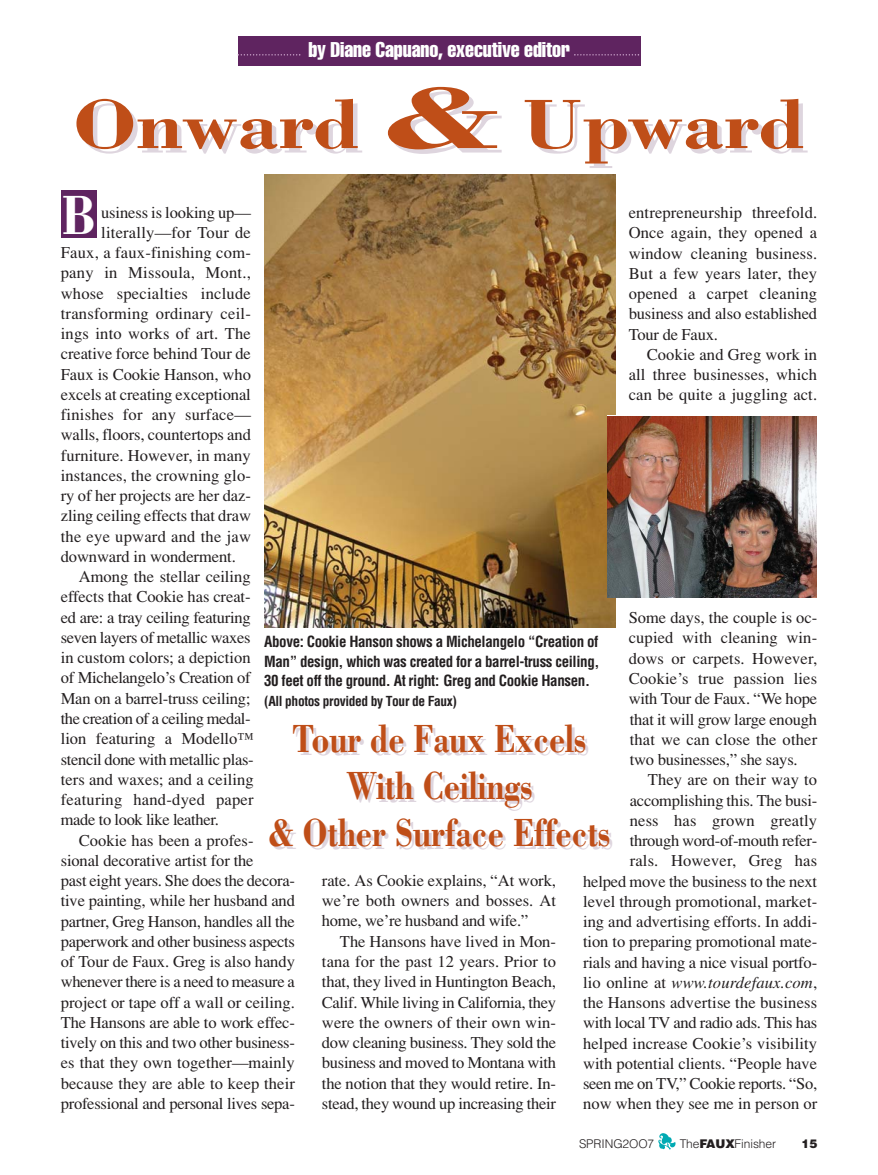
<style>
.page{position:relative;width:878px;height:1175px;background:#fff}
.page>*{position:absolute;margin:0;border:0;box-sizing:border-box;transform-origin:0 0}
.t1{font:700 72px "Bodoni";letter-spacing:-.005em;color:#bf4e18;scale:1.15 1}
.t2{font:700 57px "Bodoni";color:#fff;scale:.86 1}
.t3{font:700 40.5px/46.5px "Bodoni";letter-spacing:-.005em;color:#bf4e18;text-align:center;scale:.8 1}
.t4{font:extra-condensed 21px "Helvetica";letter-spacing:-.005em;color:#fff}
.t5{font:16.5px/20.2px "Times";letter-spacing:-.005em;color:#231f20;text-align:justify}
.t6{font:16.5px "Times";letter-spacing:.015em;color:#231f20}
.t7{font:16.5px "Times";letter-spacing:-.025em;color:#231f20}
.t8{font:700 condensed 15px/19.5px "Helvetica";letter-spacing:-.025em;color:#231f20;text-align:justify}
.t9{font:700 condensed 13.5px "Helvetica";letter-spacing:-.025em;color:#231f20}
.t10{font:300 12px "Helvetica";letter-spacing:-.005em;color:#231f20}
.t11{font:900 12px "Helvetica";color:#231f20}
.s1{font-size:91.5px}
.s2{font-style:italic}
.s3{font-weight:900}
</style>
<div class="page">
<svg style="left:658px;top:1133px;width:17px;height:16px"></svg>
<div style="left:238px;top:36px;width:402px;height:29px;background:#5f2460"></div>
<svg style="left:237px;top:54px;width:63px;height:2px"></svg>
<svg style="left:574px;top:54px;width:65px;height:2px"></svg>
<img style="left:264px;top:174px;width:351px;height:453px">
<div style="left:61px;top:190px;width:36px;height:48px;background:#5f2460"></div>
<img style="left:607px;top:416px;width:209px;height:182px">
<p class="t4" style="left:308px;top:42px;width:263px">by Diane Capuano, executive editor</p>
<h1 class="t1" style="left:73px;top:99px;width:638px">Onward <span class="s1">&amp;</span> Upward</h1>
<h2 class="t2" style="left:61px;top:195px;width:43px">B</h2>
<p class="t5" style="left:101px;top:203px;width:151px">usiness is looking up—</p>
<p class="t6" style="left:101px;top:226px;width:151px">literally—for Tour de</p>
<p class="t6" style="left:61px;top:246px;width:192px">Faux, a faux-finishing com-</p>
<p class="t6" style="left:61px;top:267px;width:192px">pany in Missoula, Mont.,</p>
<p class="t6" style="left:61px;top:287px;width:192px">whose specialties include</p>
<p class="t6" style="left:61px;top:307px;width:192px">transforming ordinary ceil-</p>
<p class="t6" style="left:61px;top:327px;width:192px">ings into works of art. The</p>
<p class="t5" style="left:61px;top:345px;width:192px">creative force behind Tour de</p>
<p class="t5" style="left:61px;top:365px;width:192px">Faux is Cookie Hanson, who</p>
<p class="t5" style="left:61px;top:386px;width:192px">excels at creating exceptional</p>
<p class="t6" style="left:61px;top:408px;width:192px">finishes for any surface—</p>
<p class="t5" style="left:61px;top:426px;width:192px">walls, floors, countertops and</p>
<p class="t5" style="left:61px;top:446px;width:192px">furniture. However, in many</p>
<p class="t5" style="left:61px;top:467px;width:192px">instances, the crowning glo-</p>
<p class="t5" style="left:61px;top:487px;width:192px">ry of her projects are her daz-</p>
<p class="t5" style="left:61px;top:507px;width:192px">zling ceiling effects that draw</p>
<p class="t6" style="left:61px;top:530px;width:192px">the eye upward and the jaw</p>
<p class="t5" style="left:61px;top:548px;width:176px">downward in wonderment.</p>
<p class="t5" style="left:79px;top:568px;width:173px">Among the stellar ceiling</p>
<p class="t5" style="left:61px;top:588px;width:191px">effects that Cookie has creat-</p>
<p class="t5" style="left:61px;top:608px;width:191px">ed are: a tray ceiling featuring</p>
<p class="t5" style="left:61px;top:629px;width:191px">seven layers of metallic waxes</p>
<p class="t5" style="left:61px;top:649px;width:191px">in custom colors; a depiction</p>
<p class="t5" style="left:61px;top:669px;width:191px">of Michelangelo’s Creation of</p>
<p class="t5" style="left:61px;top:689px;width:191px">Man on a barrel-truss ceiling;</p>
<p class="t7" style="left:61px;top:712px;width:191px">the creation of a ceiling medal-</p>
<p class="t5" style="left:61px;top:730px;width:194px">lion featuring a Modello™</p>
<p class="t5" style="left:61px;top:750px;width:194px">stencil done with metallic plas-</p>
<p class="t5" style="left:61px;top:770px;width:194px">ters and waxes; and a ceiling</p>
<p class="t6" style="left:61px;top:793px;width:194px">featuring hand-dyed paper</p>
<p class="t5" style="left:61px;top:811px;width:159px">made to look like leather.</p>
<p class="t5" style="left:79px;top:831px;width:176px">Cookie has been a profes-</p>
<p class="t5" style="left:61px;top:851px;width:194px">sional decorative artist for the</p>
<p class="t5" style="left:61px;top:872px;width:236px">past eight years. She does the decora-</p>
<p class="t5" style="left:61px;top:892px;width:236px">tive painting, while her husband and</p>
<p class="t5" style="left:61px;top:912px;width:235px">partner, Greg Hanson, handles all the</p>
<p class="t5" style="left:61px;top:932px;width:236px">paperwork and other business aspects</p>
<p class="t5" style="left:61px;top:953px;width:236px">of Tour de Faux. Greg is also handy</p>
<p class="t5" style="left:61px;top:973px;width:236px">whenever there is a need to measure a</p>
<p class="t5" style="left:61px;top:993px;width:236px">project or tape off a wall or ceiling.</p>
<p class="t5" style="left:61px;top:1013px;width:236px">The Hansons are able to work effec-</p>
<p class="t5" style="left:61px;top:1034px;width:235px">tively on this and two other business-</p>
<p class="t5" style="left:61px;top:1054px;width:235px">es that they own together—mainly</p>
<p class="t5" style="left:61px;top:1074px;width:235px">because they are able to keep their</p>
<p class="t5" style="left:61px;top:1094px;width:235px">professional and personal lives sepa-</p>
<p class="t5" style="left:628px;top:204px;width:190px">entrepreneurship threefold.<br>Once again, they opened a window cleaning business.<br>But a few years later, they opened a carpet cleaning business and also established Tour de Faux.</p>
<p class="t5" style="left:628px;top:346px;width:190px;text-indent:18px">Cookie and Greg work in all three businesses, which can be quite a juggling act.</p>
<p class="t5" style="left:628px;top:609px;width:190px">Some days, the couple is oc&shy;cupied with cleaning win&shy;dows or carpets. However, Cookie’s true passion lies with Tour de Faux. “We hope that it will grow large enough that we can close the other two businesses,” she says.</p>
<p class="t5" style="left:583px;top:771px;width:236px;text-align:right">They are on their way to accomplishing this. The busi-<br>ness has grown greatly through word-of-mouth refer-<br>rals. However, Greg has helped move the business to the next level through promotional, market&shy;ing and advertising efforts. In addi&shy;tion to preparing promotional mate&shy;rials and having a nice visual portfo&shy;lio online at <span class="s2">www.tourdefaux.com</span>, the Hansons advertise the business with local TV and radio ads. This has helped increase Cookie’s visibility with potential clients. “People have seen me on TV,” Cookie reports. “So, now when they see me in person or</p>
<p class="t10" style="left:579px;top:1139px;width:77px">SPRING2OO7</p>
<p class="t10" style="left:679px;top:1139px;width:98px">The<span class="s3">FAUX</span>Finisher</p>
<p class="t11" style="left:801px;top:1139px;width:17px">15</p>
<p class="t8" style="left:264px;top:633px;width:337px">Above: Cookie Hanson shows a Michelangelo “Creation of Man” design, which was created for a barrel-truss ceiling, 30 feet off the ground. At right: Greg and Cookie Hansen.</p>
<p class="t9" style="left:264px;top:696px;width:194px">(All photos provided by Tour de Faux)</p>
<h3 class="t3" style="left:268px;top:719px;width:429px">Tour de Faux Excels<br>With Ceilings<br>&amp; Other Surface Effects</h3>
<p class="t5" style="left:322px;top:871px;width:236px">rate. As Cookie explains, “At work, we’re both owners and bosses. At home, we’re husband and wife.”</p>
<p class="t5" style="left:322px;top:932px;width:236px;text-indent:18px">The Hansons have lived in Mon&shy;tana for the past 12 years. Prior to that, they lived in Huntington Beach, Calif. While living in California, they were the owners of their own win&shy;dow cleaning business. They sold the business and moved to Montana with the notion that they would retire. In&shy;stead, they wound up increasing their</p>
</div>
